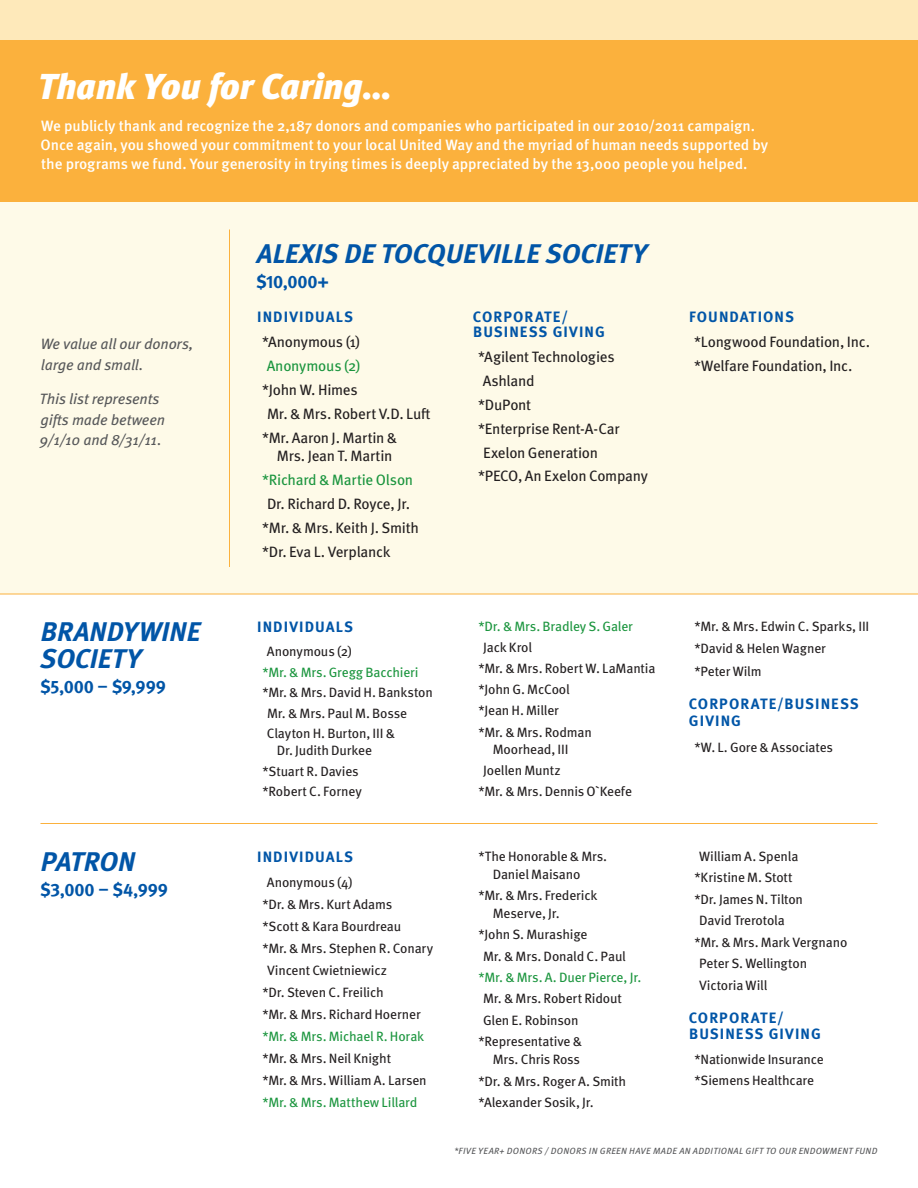
<style>
.page{position:relative;width:918px;height:1188px;background:#fff}
.page>*{position:absolute;margin:0;border:0;box-sizing:border-box;transform-origin:0 0}
.t1{font:italic 900 36px "Meta Pro";letter-spacing:-.02em;color:#fff}
.t2{font:italic 700 27px/27px "Meta Pro";letter-spacing:.005em;color:#0155a7}
.t3{font:700 18px "Meta Pro";letter-spacing:-.01em;color:#0155a7}
.t4{font:15px/23.9px "Meta Pro";letter-spacing:-.015em;color:#231f20}
.t5{font:500 15px/18.8px "Meta Pro";letter-spacing:-.01em;color:#fff}
.t6{font:700 15px/15px "Meta Pro";letter-spacing:.085em;color:#0155a7}
.t7{font:italic 15px/20.7px "Meta Pro";letter-spacing:-.01em;color:#57585a}
.t8{font:15px "Meta Pro";letter-spacing:-.01em;color:#1b953e}
.t9{font:13.5px/20.5px "Meta Pro";letter-spacing:-.01em;color:#231f20}
.t10{font:13.5px "Meta Pro";letter-spacing:-.01em;color:#1b953e}
.t11{font:italic 9px "Meta Pro";letter-spacing:.04em;color:#57585a}
</style>
<div class="page">
<div style="left:0;top:202px;width:918px;height:392px;background:#fefae8"></div>
<div style="left:0;top:0;width:918px;height:40px;background:#fee9ba"></div>
<div style="left:0;top:40px;width:918px;height:162px;background:#fbb13d"></div>
<hr style="left:229px;top:230px;width:1px;height:337px;background:#fbb13d">
<hr style="left:40px;top:823px;width:838px;height:1px;background:#fbb13d">
<hr style="left:0;top:594px;width:918px;height:1px;background:#fbb13d">
<h1 class="t1" style="left:38px;top:58px;width:357px">Thank You for Caring…</h1>
<p class="t5" style="left:41px;top:116px;width:729px">We publicly thank and recognize the 2,187 donors and companies who participated in our 2010/2011 campaign.<br>Once again, you showed your commitment to your local United Way and the myriad of human needs supported by the programs we fund. Your generosity in trying times is deeply appreciated by the 13,000 people you helped.</p>
<p class="t7" style="left:41px;top:333px;width:154px">WE VALUE ALL OUR DONORS,<br>LARGE AND SMALL.</p>
<p class="t7" style="left:40px;top:387px;width:127px">THIS LIST REPRESENTS<br>GIFTS MADE BETWEEN<br>9/1/10 AND 8/31/11.</p>
<h2 class="t2" style="left:40px;top:617px;width:161px">BRA NDYWINE<br>SOCIETY</h2>
<h3 class="t3" style="left:40px;top:673px;width:127px">$5,000 – $9,999</h3>
<h2 class="t2" style="left:41px;top:846px;width:17px">PATRO</h2>
<h2 class="t2" style="left:118px;top:846px;width:19px">N</h2>
<h3 class="t3" style="left:40px;top:875px;width:129px">$3,000 – $4,999</h3>
<h2 class="t2" style="left:257px;top:239px;width:392px">ALEXIS DE TOCQUEVILLE SOCIETY</h2>
<h3 class="t3" style="left:256px;top:268px;width:74px">$10,000+</h3>
<p class="t6" style="left:257px;top:308px;width:97px">INDIVIDUALS</p>
<p class="t4" style="left:262px;top:329px;width:100px">*Anonymous (1)</p>
<p class="t8" style="left:267px;top:354px;width:95px">Anonymous (2)</p>
<p class="t4" style="left:262px;top:377px;width:97px">*John W. Himes</p>
<p class="t4" style="left:267px;top:401px;width:165px">Mr. &amp; Mrs. Robert V.D. Luft</p>
<p class="t4" style="left:262px;top:424px;width:137px">*Mr. Aaron J. Martin &amp;</p>
<p class="t4" style="left:277px;top:443px;width:117px">Mrs. Jean T. Martin</p>
<p class="t8" style="left:262px;top:468px;width:153px">*Richard &amp; Martie Olson</p>
<p class="t4" style="left:262px;top:491px;width:158px;text-indent:5px">Dr. Richard D. Royce, Jr. *Mr. &amp; Mrs. Keith J. Smith *Dr. Eva L. Verplanck</p>
<p class="t6" style="left:257px;top:619px;width:97px">INDIVIDUALS</p>
<p class="t9" style="left:267px;top:640px;width:87px">Anonymous (2)</p>
<p class="t10" style="left:262px;top:662px;width:158px">*Mr. &amp; Mrs. Gregg Bacchieri</p>
<p class="t9" style="left:267px;top:681px;width:168px;text-indent:-4px">*Mr. &amp; Mrs. David H. Bankston<br>Mr. &amp; Mrs. Paul M. Bosse<br>Clayton H. Burton, III &amp;</p>
<p class="t9" style="left:262px;top:740px;width:111px;text-indent:14px">Dr. Judith Durkee *Stuart R. Davies *Robert C. Forney</p>
<p class="t6" style="left:257px;top:848px;width:97px">INDIVIDUALS</p>
<p class="t9" style="left:267px;top:871px;width:87px">Anonymous (4)</p>
<p class="t9" style="left:262px;top:893px;width:131px">*Dr. &amp; Mrs. Kurt Adams</p>
<p class="t9" style="left:262px;top:915px;width:140px">*Scott &amp; Kara Bourdreau</p>
<p class="t9" style="left:262px;top:937px;width:172px">*Mr. &amp; Mrs. Stephen R. Conary</p>
<p class="t9" style="left:267px;top:959px;width:121px">Vincent Cwietniewicz</p>
<p class="t9" style="left:262px;top:981px;width:123px">*Dr. Steven C. Freilich</p>
<p class="t9" style="left:262px;top:1003px;width:160px">*Mr. &amp; Mrs. Richard Hoerner</p>
<p class="t10" style="left:262px;top:1026px;width:163px">*Mr. &amp; Mrs. Michael R. Horak</p>
<p class="t9" style="left:262px;top:1046px;width:166px;line-height:22px">*Mr. &amp; Mrs. Neil Knight<br>*Mr. &amp; Mrs. William A. Larsen</p>
<p class="t10" style="left:262px;top:1092px;width:156px">*Mr. &amp; Mrs. Matthew Lillard</p>
<p class="t6" style="left:473px;top:308px;width:133px">CORPORATE/<br>BUSINESS GIVING</p>
<p class="t4" style="left:478px;top:344px;width:138px">*Agilent Technologies</p>
<p class="t4" style="left:483px;top:368px;width:53px">Ashland</p>
<p class="t4" style="left:478px;top:392px;width:54px">*DuPont</p>
<p class="t4" style="left:478px;top:416px;width:143px">*Enterprise Rent-A-Car</p>
<p class="t4" style="left:483px;top:440px;width:116px">Exelon Generation</p>
<p class="t4" style="left:478px;top:463px;width:171px">*PECO, An Exelon Company</p>
<p class="t10" style="left:478px;top:616px;width:156px">*Dr. &amp; Mrs. Bradley S. Galer</p>
<p class="t9" style="left:478px;top:636px;width:179px;line-height:21.1px;text-indent:5px">Jack Krol<br>*Mr. &amp; Mrs. Robert W. LaMantia *John G. McCool<br>*Jean H. Miller<br>*Mr. &amp; Mrs. Rodman</p>
<p class="t9" style="left:493px;top:738px;width:77px">Moorhead, III</p>
<p class="t9" style="left:483px;top:760px;width:79px">Joellen Muntz</p>
<p class="t9" style="left:478px;top:781px;width:155px">*Mr. &amp; Mrs. Dennis O`Keefe</p>
<p class="t9" style="left:493px;top:846px;width:116px;line-height:18px;text-indent:-14px">*The Honorable &amp; Mrs.<br>Daniel Maisano</p>
<p class="t9" style="left:493px;top:885px;width:106px;line-height:18px;text-indent:-14px">*Mr. &amp; Mrs. Frederick<br>Meserve, Jr.</p>
<p class="t9" style="left:483px;top:923px;width:144px;line-height:21.3px;text-indent:-5px">*John S. Murashige<br>Mr. &amp; Mrs. Donald C. Paul</p>
<p class="t10" style="left:478px;top:967px;width:164px">*Mr. &amp; Mrs. A. Duer Pierce, Jr.</p>
<p class="t9" style="left:483px;top:988px;width:140px">Mr. &amp; Mrs. Robert Ridout</p>
<p class="t9" style="left:483px;top:1009px;width:97px">Glen E. Robinson</p>
<p class="t9" style="left:478px;top:1030px;width:105px">*Representative &amp;</p>
<p class="t9" style="left:478px;top:1048px;width:149px;line-height:21.3px;text-indent:14px">Mrs. Chris Ross<br>*Dr. &amp; Mrs. Roger A. Smith *Alexander Sosik, Jr.</p>
<p class="t6" style="left:689px;top:308px;width:106px">FOUNDATIONS</p>
<p class="t4" style="left:694px;top:329px;width:177px">*Longwood Foundation, Inc. *Welfare Foundation, Inc.</p>
<p class="t9" style="left:694px;top:614px;width:176px;line-height:22.2px">*Mr. &amp; Mrs. Edwin C. Sparks, III *David &amp; Helen Wagner<br>*Peter Wilm</p>
<p class="t6" style="left:689px;top:696px;width:21px">CORPOR</p>
<p class="t6" style="left:751px;top:696px;width:43px">ATE/BUSI</p>
<p class="t6" style="left:821px;top:696px;width:30px">NESS</p>
<p class="t6" style="left:689px;top:713px;width:9px">GIVI</p>
<p class="t6" style="left:721px;top:713px;width:20px">NG</p>
<p class="t9" style="left:694px;top:736px;width:140px">*W. L. Gore &amp; Associates</p>
<p class="t9" style="left:699px;top:845px;width:101px">William A. Spenla</p>
<p class="t9" style="left:694px;top:866px;width:100px">*Kristine M. Stott</p>
<p class="t9" style="left:694px;top:888px;width:110px">*Dr. James N. Tilton</p>
<p class="t9" style="left:699px;top:909px;width:87px">David Trerotola</p>
<p class="t9" style="left:694px;top:931px;width:154px">*Mr. &amp; Mrs. Mark Vergnano</p>
<p class="t9" style="left:699px;top:952px;width:109px">Peter S. Wellington</p>
<p class="t9" style="left:699px;top:974px;width:70px">Victoria Will</p>
<p class="t6" style="left:689px;top:1009px;width:133px;line-height:16.2px">CORPORATE/<br>BUSINESS GIVING</p>
<p class="t9" style="left:694px;top:1048px;width:131px;line-height:21.5px">*Nationwide Insurance *Siemens Healthcare</p>
<p class="t11" style="left:454px;top:1144px;width:425px">*FIVE YEAR+ DONORS / DONORS IN GREEN HAVE MADE AN ADDITIONAL GIFT TO OUR ENDOWMENT FUND</p>
</div>
